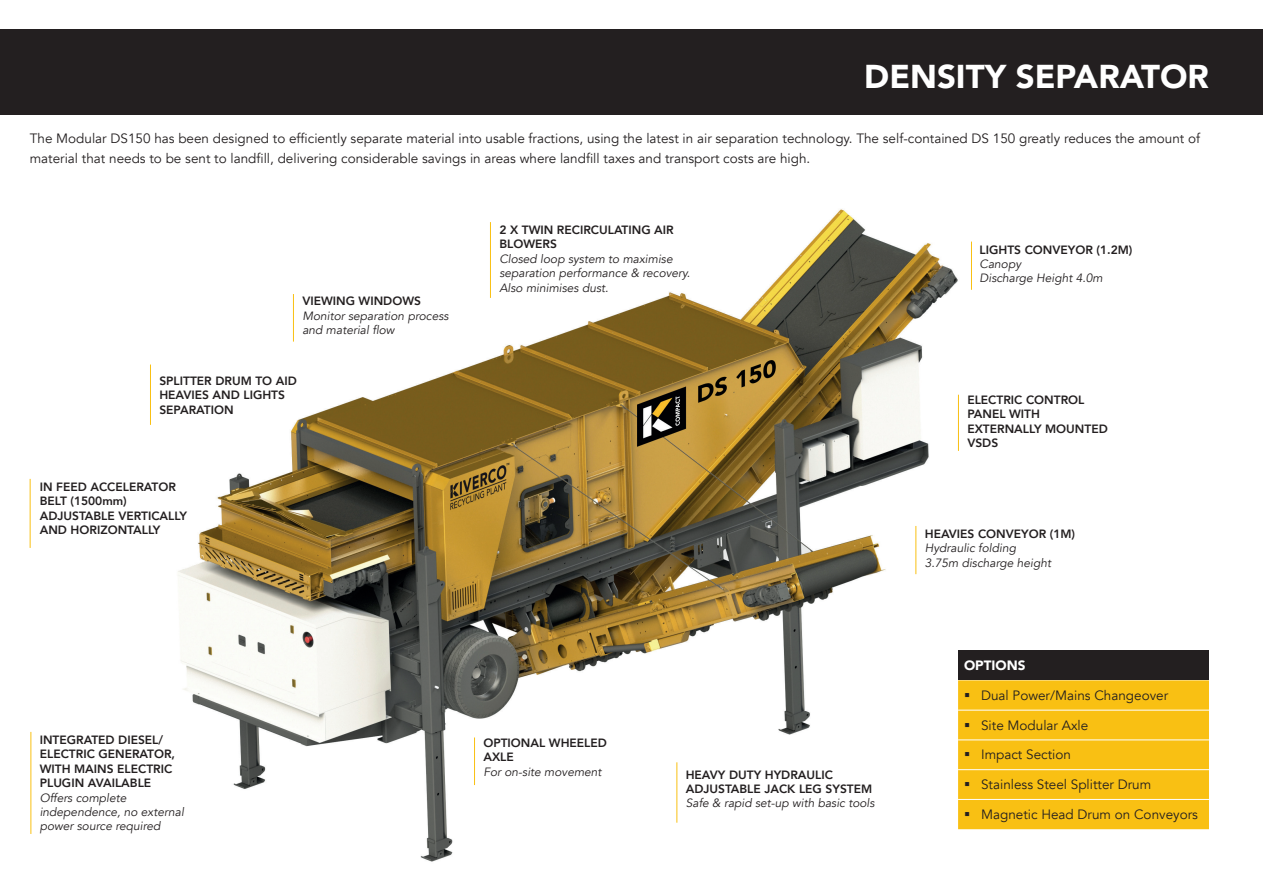
<style>
.page{position:relative;width:1263px;height:893px;background:#fff}
.page>*{position:absolute;margin:0;border:0;box-sizing:border-box;transform-origin:0 0}
.t1{font:900 33px "Avenir";color:#fff}
.t2{font:13.5px/19.5px "Avenir";color:#231f20}
.t3{font:900 13.5px "Avenir";color:#fff}
.t4{font:800 12px/14.4px "Avenir";color:#231f20}
.t5{font:italic 12px/14.4px "Avenir";color:#231f20}
</style>
<div class="page">
<div style="left:0;top:30px;width:1263px;height:85px;background:#231f20"></div>
<img style="left:150px;top:209px;width:830px;height:653px">
<div style="left:958px;top:651px;width:251px;height:29px;background:#231f20"></div>
<hr style="left:474px;top:737px;width:1px;height:48px;background:#f9c013">
<hr style="left:676px;top:762px;width:1px;height:61px;background:#f9c013">
<hr style="left:490px;top:222px;width:1px;height:76px;background:#f9c013">
<hr style="left:150px;top:365px;width:1px;height:60px;background:#f9c013">
<hr style="left:30px;top:479px;width:1px;height:69px;background:#f9c013">
<hr style="left:31px;top:732px;width:1px;height:102px;background:#f9c013">
<hr style="left:971px;top:242px;width:1px;height:48px;background:#f9c013">
<hr style="left:958px;top:395px;width:1px;height:56px;background:#f9c013">
<hr style="left:293px;top:294px;width:1px;height:48px;background:#f9c013">
<hr style="left:915px;top:526px;width:1px;height:48px;background:#f9c013">
<div style="left:958px;top:680px;width:251px;height:149px;background:#f9c013"></div>
<p class="t1" style="left:864px;top:48px;width:346px">DENSITY SEPARATOR</p>
<p class="t2" style="left:30px;top:129px;width:1172px">The Modular DS150 has been designed to efficiently separate material into usable fractions, using the latest in air separation technology. The self-contained DS 150 greatly reduces the amount of material that needs to be sent to landfill, delivering considerable savings in areas where landfill taxes and transport costs are high.</p>
<p class="t4" style="left:302px;top:294px;width:120px">VIEWING WINDOWS</p>
<p class="t5" style="left:302px;top:309px;width:148px">Monitor separation process and material flow</p>
<p class="t4" style="left:159px;top:374px;width:139px">SPLITTER DRUM TO AID<br>HEAVIES AND LIGHTS<br>SEPARATION</p>
<p class="t4" style="left:40px;top:479px;width:149px">IN FEED ACCELERATOR<br>BELT (1500mm)<br>ADJUSTABLE VERTICALLY<br>AND HORIZONTALLY</p>
<p class="t4" style="left:499px;top:223px;width:176px">2 X TWIN RECIRCULATING AIR<br>BLOWERS</p>
<p class="t5" style="left:499px;top:252px;width:192px">Closed loop system to maximise separation performance &amp; recovery.<br>Also minimises dust.</p>
<p class="t4" style="left:40px;top:732px;width:137px">INTEGRATED DIESEL/<br>ELECTRIC GENERATOR,<br>WITH MAINS ELECTRIC<br>PLUGIN AVAILABLE</p>
<p class="t5" style="left:40px;top:790px;width:146px">Offers complete independence, no external power source required</p>
<p class="t4" style="left:483px;top:735px;width:125px">OPTIONAL WHEELED<br>AXLE</p>
<p class="t5" style="left:483px;top:765px;width:120px">For on-site movement</p>
<p class="t4" style="left:686px;top:767px;width:188px">HEAVY DUTY HYDRAULIC<br>ADJUSTABLE JACK LEG SYSTEM</p>
<p class="t5" style="left:686px;top:796px;width:190px">Safe &amp; rapid set-up with basic tools</p>
<p class="t4" style="left:979px;top:242px;width:154px">LIGHTS CONVEYOR (1.2M)</p>
<p class="t5" style="left:979px;top:257px;width:43px">Canopy</p>
<p class="t5" style="left:979px;top:271px;width:125px">Discharge Height 4.0m</p>
<p class="t4" style="left:967px;top:392px;width:142px">ELECTRIC CONTROL<br>PANEL WITH<br>EXTERNALLY MOUNTED<br>VSDS</p>
<p class="t4" style="left:925px;top:527px;width:152px">HEAVIES CONVEYOR (1M)</p>
<p class="t5" style="left:925px;top:541px;width:93px">Hydraulic folding</p>
<p class="t5" style="left:925px;top:556px;width:128px">3.75m discharge height</p>
<p class="t3" style="left:964px;top:654px;width:63px">OPTIONS</p>
<p class="t2" style="left:981px;top:686px;width:189px">Dual Power/Mains Changeover</p>
<p class="t2" style="left:981px;top:715px;width:109px">Site Modular Axle</p>
<p class="t2" style="left:981px;top:745px;width:91px">Impact Section</p>
<p class="t2" style="left:981px;top:775px;width:172px">Stainless Steel Splitter Drum</p>
<p class="t2" style="left:981px;top:805px;width:218px">Magnetic Head Drum on Conveyors</p>
</div>
